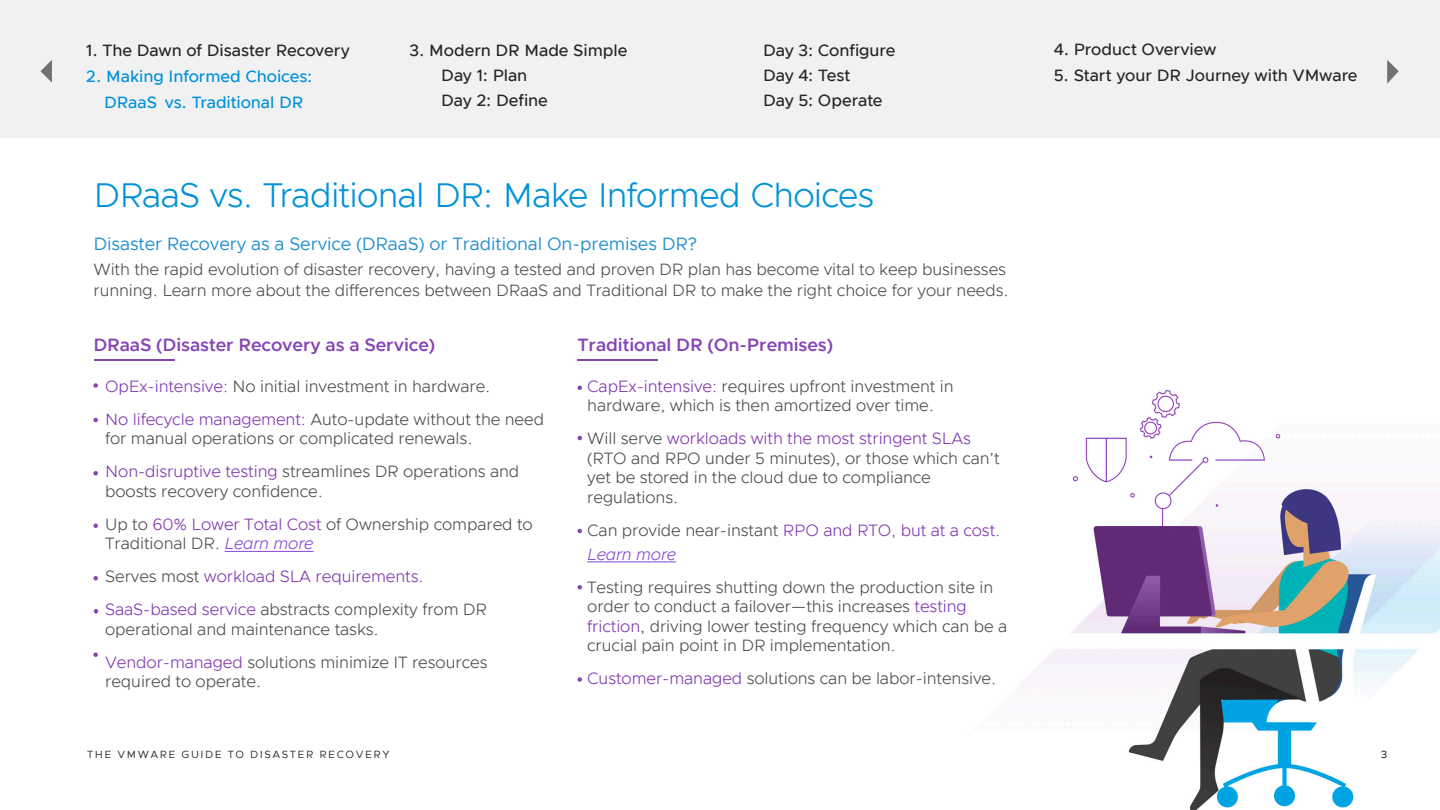
<style>
.page{position:relative;width:1440px;height:810px;background:#fff}
.page>*{position:absolute;margin:0;border:0;box-sizing:border-box;transform-origin:0 0}
._2a__SUBHEAD_1{font:300 34.5px "Metropolis";letter-spacing:-.02em;color:#0091da}
._3a__BODY_TEXT{font:18px "Metropolis";letter-spacing:-.005em;color:#218fcf}
._3a__BODY_TEXT-2{font:600 18px "Metropolis";letter-spacing:-.005em;color:#8545b5}
._3a__BODY_TEXT-3{font:300 16.5px/19.5px "Metropolis";letter-spacing:-.005em;color:#4b4c4d}
.t1{font:500 16.5px/25.1px "Metropolis";letter-spacing:-.005em;color:#262626}
.t2{font:500 16.5px/25.5px "Metropolis";letter-spacing:-.005em;color:#0091da;text-align:center}
._3a__BODY_TEXT-4{font:300 16.5px "Metropolis";letter-spacing:-.005em;color:#8036b0}
._3a__BODY_TEXT-5{font:italic 300 16.5px "Metropolis";letter-spacing:-.005em;color:#8545d6}
.t3{font:10.5px "Metropolis";letter-spacing:.15em;color:#262626}
.t4{font:10.5px "Metropolis";color:#000}
.s1{color:#8036b0}
.s2{font-style:italic;color:#8545d6}
.s3{color:#4b4c4d}
</style>
<div class="page">
<img style="left:1032px;top:390px;width:408px;height:420px">
<div style="left:0;top:0;width:1440px;height:138px;background:#f1f1f1"></div>
<svg style="left:1387px;top:60px;width:12px;height:24px"></svg>
<svg style="left:40px;top:60px;width:12px;height:23px"></svg>
<hr style="left:225px;top:551px;width:89px;height:1px;background:#8545d6">
<hr style="left:587px;top:562px;width:89px;height:1px;background:#8545d6">
<svg style="left:93px;top:383px;width:5px;height:5px"></svg>
<svg style="left:93px;top:418px;width:5px;height:4px"></svg>
<svg style="left:93px;top:471px;width:5px;height:5px"></svg>
<svg style="left:93px;top:524px;width:5px;height:4px"></svg>
<svg style="left:93px;top:576px;width:5px;height:4px"></svg>
<svg style="left:93px;top:652px;width:5px;height:5px"></svg>
<svg style="left:94px;top:609px;width:4px;height:5px"></svg>
<svg style="left:578px;top:386px;width:4px;height:4px"></svg>
<svg style="left:578px;top:436px;width:4px;height:4px"></svg>
<svg style="left:578px;top:529px;width:4px;height:4px"></svg>
<svg style="left:578px;top:585px;width:4px;height:5px"></svg>
<svg style="left:578px;top:677px;width:4px;height:5px"></svg>
<hr style="left:94px;top:359px;width:81px;height:2px;background:#8545b5">
<hr style="left:578px;top:359px;width:80px;height:2px;background:#8545b5">
<p class="t1" style="left:86px;top:38px;width:265px">1. The Dawn of Disaster Recovery</p>
<p class="t1" style="left:441px;top:38px;width:188px;text-indent:-32px">3. Modern DR Made Simple<br>Day 1: Plan<br>Day 2: Define</p>
<p class="t1" style="left:763px;top:38px;width:134px">Day 3: Configure</p>
<p class="t2" style="left:86px;top:64px;width:227px">2. Making Informed Choices:<br>DRaaS vs. Traditional DR</p>
<p class="t1" style="left:763px;top:63px;width:121px;line-height:24.8px">Day 4: Test<br>Day 5: Operate</p>
<p class="_2a__SUBHEAD_1" style="left:93px;top:174px;width:782px">DRaaS vs. Traditional DR: Make Informed Choices</p>
<p class="_3a__BODY_TEXT" style="left:93px;top:232px;width:605px">Disaster Recovery as a Service (DRaaS) or Traditional On-premises DR?</p>
<p class="_3a__BODY_TEXT-3" style="left:93px;top:259px;width:917px;line-height:21px">With the rapid evolution of disaster recovery, having a tested and proven DR plan has become vital to keep businesses running. Learn more about the differences between DRaaS and Traditional DR to make the right choice for your needs.</p>
<p class="_3a__BODY_TEXT-2" style="left:93px;top:334px;width:343px">DRaaS (Disaster Recovery as a Service)</p>
<p class="_3a__BODY_TEXT-2" style="left:577px;top:334px;width:257px">Traditional DR (On-Premises)</p>
<p class="_3a__BODY_TEXT-3" style="left:105px;top:376px;width:387px"><span class="s1">OpEx-intensive:</span> No initial investment in hardware.</p>
<p class="_3a__BODY_TEXT-3" style="left:105px;top:409px;width:440px"><span class="s1">No lifecycle management:</span> Auto-update without the need for manual operations or complicated renewals.</p>
<p class="_3a__BODY_TEXT-3" style="left:105px;top:462px;width:416px"><span class="s1">Non-disruptive testing</span> streamlines DR operations and boosts recovery confidence.</p>
<p class="_3a__BODY_TEXT-3" style="left:105px;top:514px;width:429px">Up to <span class="s1">60% Lower Total Cost</span> of Ownership compared to<br>Traditional DR. <span class="s2">Learn more</span></p>
<p class="_3a__BODY_TEXT-4" style="left:105px;top:566px;width:320px"><span class="s3">Serves most</span> workload SLA requirements.</p>
<p class="_3a__BODY_TEXT-3" style="left:105px;top:600px;width:383px"><span class="s1">SaaS-based service</span> abstracts complexity from DR operational and maintenance tasks.</p>
<p class="_3a__BODY_TEXT-3" style="left:105px;top:652px;width:384px"><span class="s1">Vendor-managed</span> solutions minimize IT resources required to operate.</p>
<p class="_3a__BODY_TEXT-3" style="left:587px;top:376px;width:368px"><span class="s1">CapEx-intensive:</span> requires upfront investment in hardware, which is then amortized over time.</p>
<p class="_3a__BODY_TEXT-3" style="left:587px;top:429px;width:414px">Will serve <span class="s1">workloads with the most stringent SLAs </span>(RTO and RPO under 5 minutes), or those which can’t yet be stored in the cloud due to compliance regulations.</p>
<p class="_3a__BODY_TEXT-3" style="left:587px;top:520px;width:415px">Can provide near-instant <span class="s1">RPO and RTO, but at a cost.</span></p>
<p class="_3a__BODY_TEXT-5" style="left:587px;top:544px;width:90px">Learn more</p>
<p class="_3a__BODY_TEXT-3" style="left:587px;top:577px;width:422px">Testing requires shutting down the production site in order to conduct a failover—this increases <span class="s1">testing friction</span>, driving lower testing frequency which can be a crucial pain point in DR implementation.</p>
<p class="_3a__BODY_TEXT-3" style="left:587px;top:669px;width:411px"><span class="s1">Customer-managed</span> solutions can be labor-intensive.</p>
<p class="t1" style="left:1054px;top:37px;width:164px">4. Product Overview</p>
<p class="t1" style="left:1054px;top:62px;width:305px">5. Start your DR Journey with VMware</p>
<p class="t3" style="left:87px;top:748px;width:304px">THE VMWARE GUIDE TO DISASTER RECOVERY</p>
<p class="t4" style="left:1381px;top:748px;width:8px">3</p>
</div>
